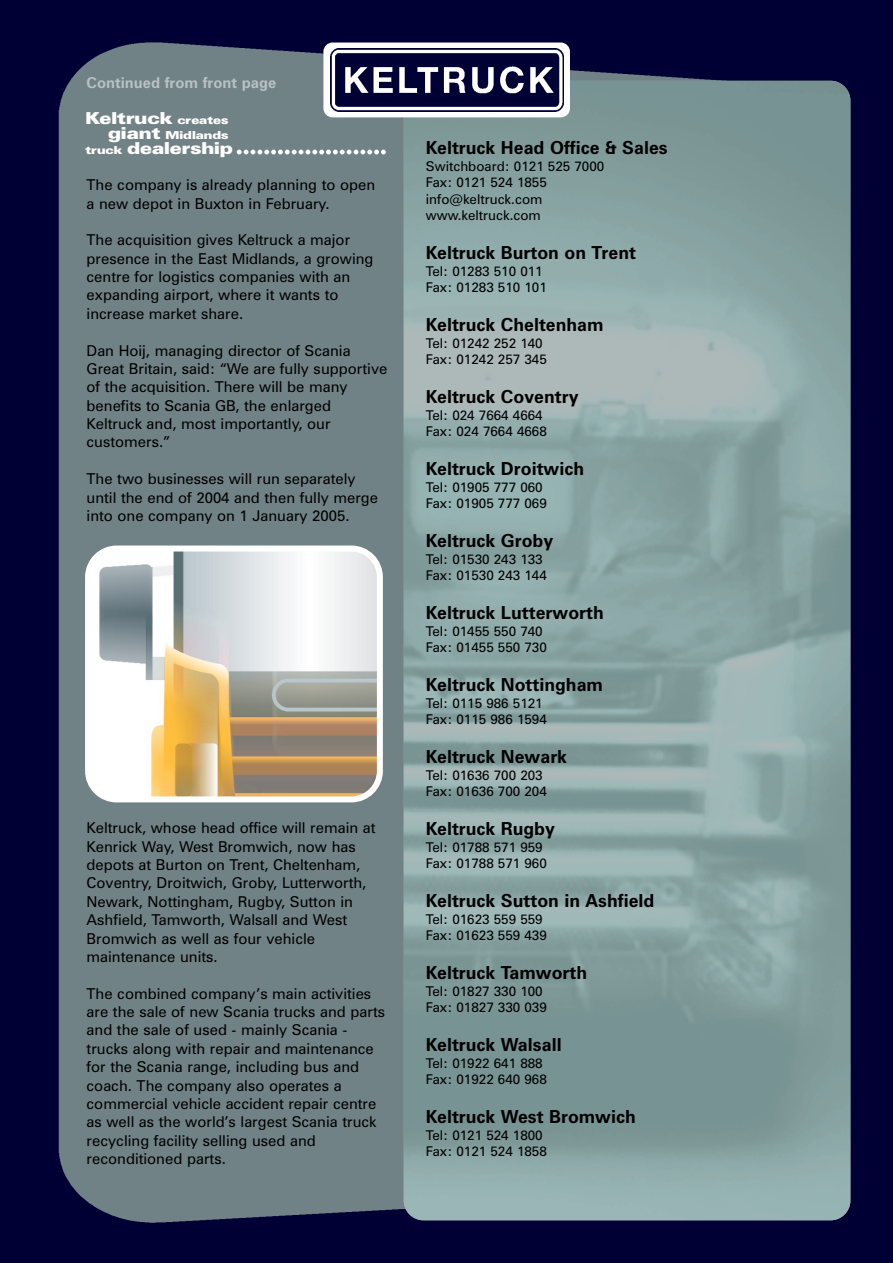
<style>
.page{position:relative;width:893px;height:1263px;background:#fff}
.page>*{position:absolute;margin:0;border:0;box-sizing:border-box;transform-origin:0 0}
.t1{font:700 18px "Zurich BT";color:#000}
.t2{font:900 expanded 16.5px "Zurich BT";color:#fff}
.t3{font:15px/18.3px "Zurich BT";color:#000}
.t4{font:700 15px "Zurich BT";color:#b8c1c3}
.t5{font:13.5px/16.5px "Zurich BT";color:#000}
.t6{font:900 expanded 10.95px "Zurich BT";color:#fff}
.s1{font-size:10.95px}
.s2{font-size:16.5px}
</style>
<div class="page">
<img style="left:0;top:0;width:892px;height:1263px">
<img style="left:403px;top:81px;width:447px;height:1139px;border-radius:20px">
<svg style="left:237px;top:150px;width:149px;height:4px"></svg>
<svg style="left:85px;top:546px;width:298px;height:256px"></svg>
<svg style="left:323px;top:43px;width:247px;height:74px"></svg>
<img style="left:330px;top:49px;width:233px;height:62px">
<p class="t4" style="left:87px;top:77px;width:191px">Continued from front page</p>
<p class="t2" style="left:85px;top:112px;width:145px">Keltruck <span class="s1">creates</span></p>
<p class="t6" style="left:108px;top:131px;width:122px"><span class="s2">giant</span> Midlands</p>
<p class="t2" style="left:85px;top:142px;width:149px"><span class="s1">truck</span> dealership</p>
<p class="t1" style="left:426px;top:141px;width:243px">Keltruck Head Office &amp; Sales</p>
<p class="t5" style="left:426px;top:159px;width:180px">Switchboard: 0121 525 7000<br>Fax: 0121 524 1855 info@keltruck.com www.keltruck.com</p>
<p class="t1" style="left:426px;top:246px;width:212px">Keltruck Burton on Trent</p>
<p class="t5" style="left:426px;top:264px;width:122px">Tel: 01283 510 011<br>Fax: 01283 510 101</p>
<p class="t1" style="left:426px;top:318px;width:179px">Keltruck Cheltenham</p>
<p class="t5" style="left:426px;top:336px;width:122px">Tel: 01242 252 140<br>Fax: 01242 257 345</p>
<p class="t1" style="left:426px;top:390px;width:154px">Keltruck Coventry</p>
<p class="t5" style="left:426px;top:408px;width:122px">Tel: 024 7664 4664<br>Fax: 024 7664 4668</p>
<p class="t1" style="left:426px;top:462px;width:160px">Keltruck Droitwich</p>
<p class="t5" style="left:426px;top:480px;width:122px">Tel: 01905 777 060<br>Fax: 01905 777 069</p>
<p class="t1" style="left:426px;top:534px;width:129px">Keltruck Groby</p>
<p class="t5" style="left:426px;top:552px;width:122px">Tel: 01530 243 133<br>Fax: 01530 243 144</p>
<p class="t1" style="left:426px;top:606px;width:179px">Keltruck Lutterworth</p>
<p class="t5" style="left:426px;top:624px;width:122px">Tel: 01455 550 740<br>Fax: 01455 550 730</p>
<p class="t1" style="left:426px;top:678px;width:179px">Keltruck Nottingham</p>
<p class="t5" style="left:426px;top:696px;width:122px">Tel: 0115 986 5121<br>Fax: 0115 986 1594</p>
<p class="t1" style="left:426px;top:750px;width:143px">Keltruck Newark</p>
<p class="t5" style="left:426px;top:768px;width:122px">Tel: 01636 700 203<br>Fax: 01636 700 204</p>
<p class="t1" style="left:426px;top:822px;width:131px">Keltruck Rugby</p>
<p class="t5" style="left:426px;top:840px;width:122px">Tel: 01788 571 959<br>Fax: 01788 571 960</p>
<p class="t1" style="left:426px;top:894px;width:230px">Keltruck Sutton in Ashfield</p>
<p class="t5" style="left:426px;top:912px;width:122px">Tel: 01623 559 559<br>Fax: 01623 559 439</p>
<p class="t1" style="left:426px;top:966px;width:163px">Keltruck Tamworth</p>
<p class="t5" style="left:426px;top:984px;width:122px">Tel: 01827 330 100<br>Fax: 01827 330 039</p>
<p class="t1" style="left:426px;top:1038px;width:137px">Keltruck Walsall</p>
<p class="t5" style="left:426px;top:1056px;width:122px">Tel: 01922 641 888<br>Fax: 01922 640 968</p>
<p class="t1" style="left:426px;top:1110px;width:211px">Keltruck West Bromwich</p>
<p class="t5" style="left:426px;top:1128px;width:122px">Tel: 0121 524 1800<br>Fax: 0121 524 1858</p>
<p class="t3" style="left:87px;top:177px;width:290px">The company is already planning to open a new depot in Buxton in February.</p>
<p class="t3" style="left:87px;top:233px;width:288px">The acquisition gives Keltruck a major presence in the East Midlands, a growing centre for logistics companies with an expanding airport, where it wants to increase market share.</p>
<p class="t3" style="left:87px;top:343px;width:302px">Dan Hoij, managing director of Scania Great Britain, said: “We are fully supportive of the acquisition. There will be many benefits to Scania GB, the enlarged Keltruck and, most importantly, our customers.”</p>
<p class="t3" style="left:87px;top:471px;width:293px">The two businesses will run separately until the end of 2004 and then fully merge into one company on 1 January 2005.</p>
<p class="t3" style="left:87px;top:821px;width:290px">Keltruck, whose head office will remain at Kenrick Way, West Bromwich, now has depots at Burton on Trent, Cheltenham, Coventry, Droitwich, Groby, Lutterworth, Newark, Nottingham, Rugby, Sutton in Ashfield, Tamworth, Walsall and West Bromwich as well as four vehicle maintenance units.</p>
<p class="t3" style="left:87px;top:986px;width:300px">The combined company’s main activities are the sale of new Scania trucks and parts and the sale of used - mainly Scania - trucks along with repair and maintenance for the Scania range, including bus and coach. The company also operates a commercial vehicle accident repair centre as well as the world’s largest Scania truck recycling facility selling used and reconditioned parts.</p>
</div>
